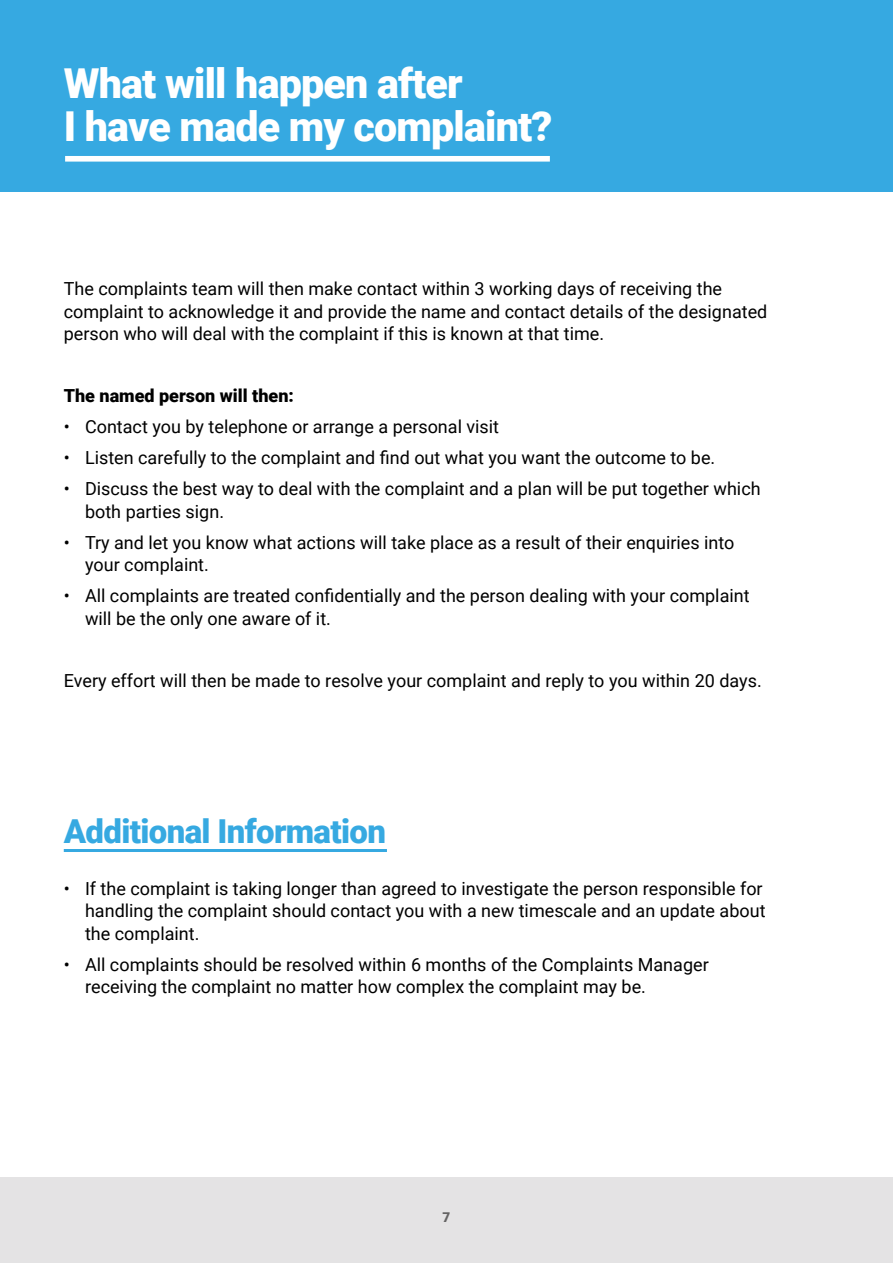
<style>
.page{position:relative;width:893px;height:1263px;background:#fff}
.page>*{position:absolute;margin:0;border:0;box-sizing:border-box;transform-origin:0 0}
.t1{font:900 41.25px/43.5px "Roboto";letter-spacing:-.02em;color:#fff}
.t2{font:900 33px "Roboto";letter-spacing:-.02em;color:#36a9e1}
.t3{font:18px/22.5px "Roboto";color:#000}
.t4{font:900 18px "Roboto";color:#000}
.t5{font:900 13.5px "Roboto";color:#646363}
</style>
<div class="page">
<div style="left:0;top:1178px;width:893px;height:85px;background:#e4e3e4"></div>
<div style="left:0;top:0;width:893px;height:191px;background:#36a9e1"></div>
<div style="left:65px;top:156px;width:485px;height:6px;background:#fff"></div>
<hr style="left:64px;top:849px;width:323px;height:3px;background:#36a9e1">
<h1 class="t1" style="left:64px;top:60px;width:490px">What will happen after<br>I have made my complaint?</h1>
<p class="t3" style="left:64px;top:277px;width:705px">The complaints team will then make contact within 3 working days of receiving the complaint to acknowledge it and provide the name and contact details of the designated person who will deal with the complaint if this is known at that time.</p>
<p class="t4" style="left:64px;top:383px;width:232px">The named person will then:</p>
<p class="t3" style="left:64px;top:415px;width:437px">• Contact you by telephone or arrange a personal visit</p>
<p class="t3" style="left:64px;top:446px;width:653px">• Listen carefully to the complaint and find out what you want the outcome to be.</p>
<p class="t3" style="left:85px;top:477px;width:677px;text-indent:-21px">• Discuss the best way to deal with the complaint and a plan will be put together which both parties sign.</p>
<p class="t3" style="left:85px;top:530px;width:651px;text-indent:-21px">• Try and let you know what actions will take place as a result of their enquiries into your complaint.</p>
<p class="t3" style="left:85px;top:584px;width:666px;text-indent:-21px">• All complaints are treated confidentially and the person dealing with your complaint will be the only one aware of it.</p>
<p class="t3" style="left:64px;top:668px;width:700px">Every effort will then be made to resolve your complaint and reply to you within 20 days.</p>
<h2 class="t2" style="left:64px;top:808px;width:324px">Additional Information</h2>
<p class="t3" style="left:85px;top:876px;width:682px;text-indent:-21px">• If the complaint is taking longer than agreed to investigate the person responsible for handling the complaint should contact you with a new timescale and an update about the complaint.</p>
<p class="t3" style="left:85px;top:952px;width:625px;text-indent:-21px">• All complaints should be resolved within 6 months of the Complaints Manager receiving the complaint no matter how complex the complaint may be.</p>
<p class="t5" style="left:443px;top:1207px;width:9px">7</p>
</div>
